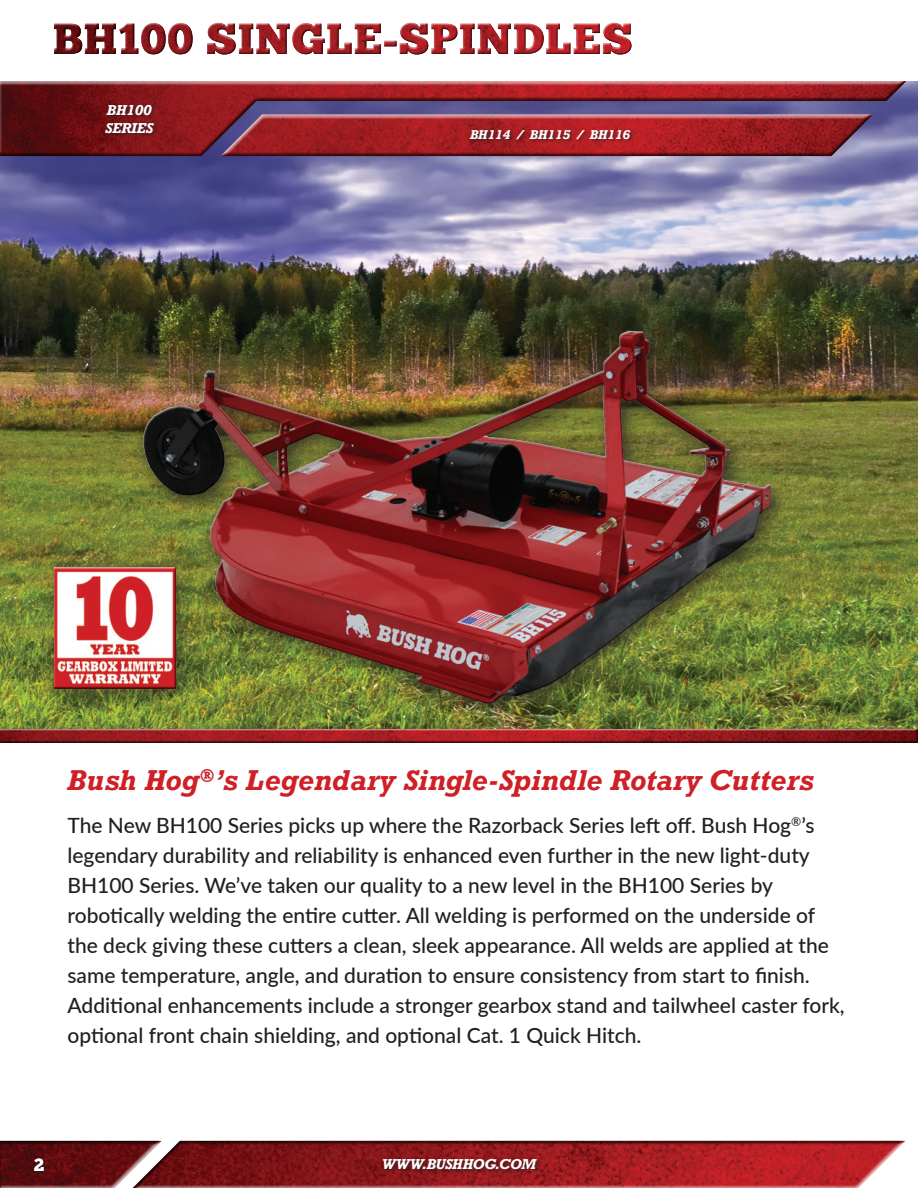
<style>
.page{position:relative;width:918px;height:1188px;background:#fff}
.page>*{position:absolute;margin:0;border:0;box-sizing:border-box;transform-origin:0 0}
.t1{font:italic 700 27px "Rockwell";color:#cf2027}
.t2{font:500 21px/30px "Lato";color:#231f20}
.t3{font:18px "Chunk Five";color:#fff}
.t4{font:italic 700 13.5px "Rockwell";letter-spacing:-.01em;color:#fff}
.t5{font:italic 700 13.5px/18px "Rockwell";letter-spacing:-.03em;color:#fff;text-align:center}
.t6{font:italic 700 12px "Rockwell";letter-spacing:-.01em;color:#fff}
</style>
<div class="page">
<img style="left:0;top:81px;width:918px;height:645px">
<div style="left:0;top:726px;width:918px;height:17px;background:#fff;opacity:.75"></div>
<div style="left:0;top:728px;width:918px;height:15px;background:#231f20;opacity:.75"></div>
<div style="left:134px;top:322px;width:656px;height:400px;background:#231f20;opacity:.75"></div>
<div style="left:137px;top:323px;width:645px;height:394px;background:#231f20;opacity:.25"></div>
<div style="left:141px;top:333px;width:631px;height:373px;background:#231f20;opacity:.75"></div>
<div style="left:36px;top:549px;width:167px;height:167px;background:#231f20;opacity:.5"></div>
<div style="left:53px;top:566px;width:125px;height:125px;background:#231f20;opacity:.75"></div>
<div style="left:0;top:1140px;width:908px;height:48px;background:#231f20;opacity:.75"></div>
<div style="left:34px;top:1159px;width:14px;height:16px;background:#231f20;opacity:.75"></div>
<div style="left:382px;top:1157px;width:160px;height:17px;background:#231f20;opacity:.75"></div>
<div style="left:0;top:79px;width:909px;height:79px;background:#231f20;opacity:.75"></div>
<div style="left:468px;top:128px;width:168px;height:15px;background:#231f20;opacity:.75"></div>
<div style="left:103px;top:103px;width:56px;height:34px;background:#231f20;opacity:.75"></div>
<div style="left:53px;top:22px;width:579px;height:33px;background:#231f20;opacity:.75"></div>
<p class="t5" style="left:80px;top:101px;width:101px">SHORT<br>DESCRIPTION</p>
<p class="t4" style="left:107px;top:101px;width:46px">BH100</p>
<p class="t4" style="left:105px;top:119px;width:50px">SERIES</p>
<p class="t6" style="left:458px;top:127px;width:186px">MODEL / MODEL / MODEL</p>
<p class="t6" style="left:470px;top:127px;width:162px">BH114 / BH115 / BH116</p>
<p class="t1" style="left:68px;top:763px;width:748px">Bush Hog<sup>®</sup>’s Legendary Single-Spindle Rotary Cutters</p>
<p class="t2" style="left:67px;top:810px;width:779px">The New BH100 Series picks up where the Razorback Series left off. Bush Hog<sup>®</sup>’s legendary durability and reliability is enhanced even further in the new light-duty BH100 Series. We’ve taken our quality to a new level in the BH100 Series by robotically welding the entire cutter. All welding is performed on the underside of the deck giving these cutters a clean, sleek appearance. All welds are applied at the same temperature, angle, and duration to ensure consistency from start to finish.<br>Additional enhancements include a stronger gearbox stand and tailwheel caster fork, optional front chain shielding, and optional Cat. 1 Quick Hitch.</p>
<p class="t3" style="left:34px;top:1156px;width:12px">2</p>
<p class="t4" style="left:382px;top:1156px;width:156px">WWW.BUSHHOG.COM</p>
</div>
